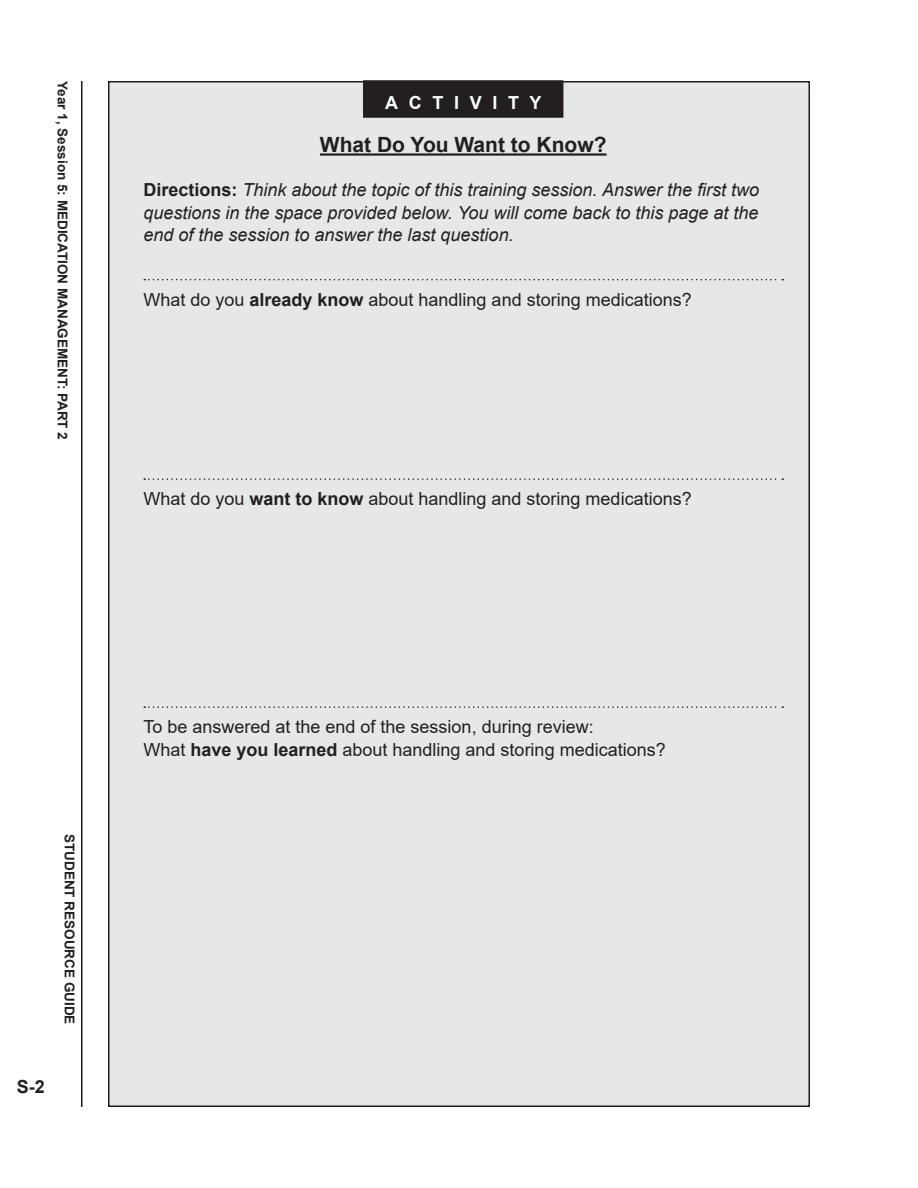
<style>
.page{position:relative;width:918px;height:1188px;background:#fff}
.page>*{position:absolute;margin:0;border:0;box-sizing:border-box;transform-origin:0 0}
.Student_-_Activity_t{font:700 21px "Arial";color:#231f20}
.Student_-_activity_t{font:18px/22.5px "Arial";color:#231f20}
.Student_-_activity_d{font:italic 18px/22.5px "Arial";color:#231f20;text-align:justify}
.Student_-_activity_b{font:700 18px "Arial";letter-spacing:.59em;color:#fff}
.t1{font:700 18px "Arial";color:#231f20}
.t2{font:700 13.5px "Arial";color:#231f20}
.s1{font-weight:700;font-style:normal}
.s2{font-weight:700}
</style>
<div class="page">
<hr style="left:81px;top:81px;width:1px;height:1026px;background:#231f20">
<div style="left:109px;top:82px;width:700px;height:1024px;background:#e6e7e9"></div>
<div style="left:363px;top:80px;width:200px;height:38px;background:#231f20"></div>
<hr style="left:320px;top:153px;width:287px;height:3px;background:#231f20">
<svg style="left:144px;top:279px;width:639px;height:1px"></svg>
<svg style="left:144px;top:478px;width:639px;height:2px"></svg>
<svg style="left:144px;top:706px;width:639px;height:2px"></svg>
<p class="t2" style="left:72px;top:81px;width:360px;rotate:90deg">Year 1, Session 5: MEDICATION MANAGEMENT: PART 2</p>
<p class="Student_-_activity_b" style="left:385px;top:90px;width:158px">ACTIVITY</p>
<p class="Student_-_Activity_t" style="left:320px;top:130px;width:288px">What Do You Want to Know?</p>
<p class="Student_-_activity_d" style="left:143px;top:179px;width:617px"><span class="s1">Directions:</span> Think about the topic of this training session. Answer the first two questions in the space provided below. You will come back to this page at the end of the session to answer the last question.</p>
<p class="Student_-_activity_t" style="left:143px;top:288px;width:550px">What do you <span class="s2">already know</span> about handling and storing medications?</p>
<p class="Student_-_activity_t" style="left:143px;top:488px;width:550px">What do you <span class="s2">want to know</span> about handling and storing medications?</p>
<p class="t2" style="left:79px;top:834px;width:192px;rotate:90deg">STUDENT RESOURCE GUIDE</p>
<p class="t1" style="left:17px;top:1074px;width:30px">S-2</p>
<p class="Student_-_activity_t" style="left:143px;top:716px;width:524px">To be answered at the end of the session, during review:<br>What <span class="s2">have you learned</span> about handling and storing medications?</p>
</div>
